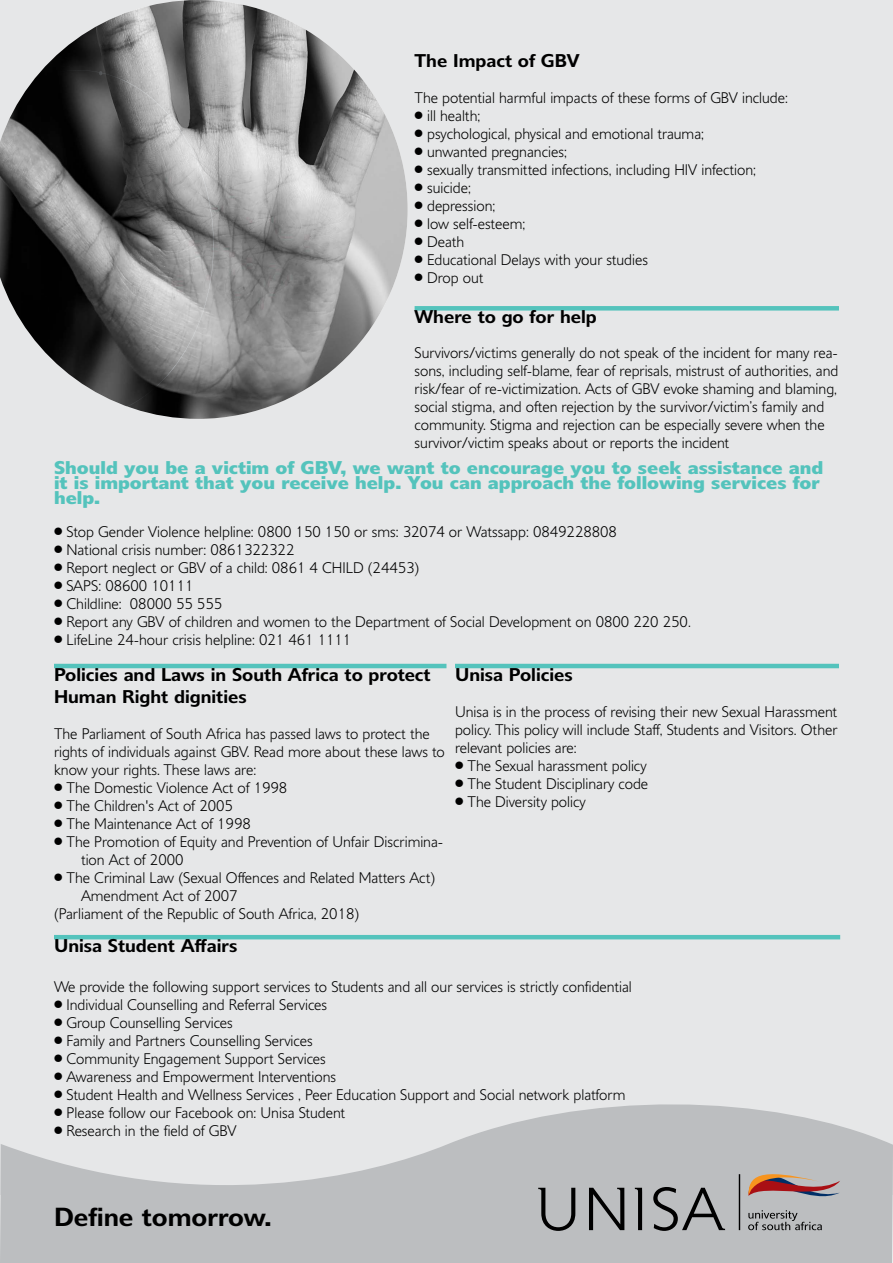
<style>
.page{position:relative;width:893px;height:1263px;background:#fff}
.page>*{position:absolute;margin:0;border:0;box-sizing:border-box;transform-origin:0 0}
.t1{font:600 25.5px "Delargo DT";color:#000}
.t2{font:700 18px/15px "Delargo DT";color:#54c3bc}
.t3{font:600 18px/21.6px "Delargo DT";color:#000}
.t4{font:300 15px/18px "Delargo DT";color:#000}
</style>
<div class="page">
<div style="left:0;top:0;width:893px;height:1195px;background:#e6e7e8"></div>
<svg style="left:0;top:1104px;width:893px;height:159px;fill:#bcbec0"></svg>
<svg style="left:538px;top:1188px;width:37px;height:43px;background:#8d8e90"></svg>
<svg style="left:589px;top:1188px;width:35px;height:42px"></svg>
<svg style="left:635px;top:1188px;width:7px;height:42px"></svg>
<svg style="left:653px;top:1187px;width:72px;height:44px;background:#8f9092"></svg>
<svg style="left:748px;top:1150px;width:92px;height:80px;background:#b0a5a4"></svg>
<hr style="left:739px;top:1174px;width:1px;height:56px;background:#000">
<img style="left:55px;top:0;width:353px;height:417px">
<svg style="left:0;top:56px;width:231px;height:363px;background:#727373"></svg>
<svg style="left:99px;top:71px;width:4px;height:5px"></svg>
<hr style="left:54px;top:664px;width:392px;height:4px;background:#54c3bc">
<hr style="left:455px;top:664px;width:384px;height:4px;background:#54c3bc">
<div style="left:415px;top:306px;width:424px;height:5px;background:#54c3bc"></div>
<hr style="left:54px;top:935px;width:786px;height:4px;background:#54c3bc">
<p class="t3" style="left:415px;top:49px;width:166px">The Impact of GBV</p>
<p class="t4" style="left:415px;top:88px;width:375px">The potential harmful impacts of these forms of GBV include:</p>
<p class="t4" style="left:415px;top:106px;width:67px">• ill health;</p>
<p class="t4" style="left:415px;top:124px;width:291px">• psychological, physical and emotional trauma;</p>
<p class="t4" style="left:415px;top:142px;width:154px">• unwanted pregnancies;</p>
<p class="t4" style="left:415px;top:160px;width:343px">• sexually transmitted infections, including HIV infection;</p>
<p class="t4" style="left:415px;top:178px;width:58px">• suicide;</p>
<p class="t4" style="left:415px;top:196px;width:82px">• depression;</p>
<p class="t4" style="left:415px;top:214px;width:112px">• low self-esteem;</p>
<p class="t4" style="left:415px;top:232px;width:51px">• Death</p>
<p class="t4" style="left:415px;top:250px;width:235px">• Educational Delays with your studies</p>
<p class="t4" style="left:415px;top:268px;width:71px">• Drop out</p>
<p class="t3" style="left:415px;top:306px;width:184px">Where to go for help</p>
<p class="t4" style="left:415px;top:343px;width:425px">Survivors/victims generally do not speak of the incident for many rea&shy;sons, including self-blame, fear of reprisals, mistrust of authorities, and risk/fear of re-victimization. Acts of GBV evoke shaming and blaming, social stigma, and often rejection by the survivor/victim’s family and community. Stigma and rejection can be especially severe when the survivor/victim speaks about or reports the incident</p>
<p class="t2" style="left:54px;top:460px;width:771px">Should you be a victim of GBV, we want to encourage you to seek assistance and it is important that you receive help. You can approach the following services for help.</p>
<p class="t4" style="left:54px;top:523px;width:564px">• Stop Gender Violence helpline: 0800 150 150 or sms: 32074 or Watssapp: 0849228808</p>
<p class="t4" style="left:54px;top:541px;width:242px">• National crisis number: 0861322322</p>
<p class="t4" style="left:54px;top:559px;width:367px">• Report neglect or GBV of a child: 0861 4 CHILD (24453)</p>
<p class="t4" style="left:54px;top:577px;width:141px">• SAPS: 08600 10111</p>
<p class="t4" style="left:54px;top:595px;width:170px">• Childline: 08000 55 555</p>
<p class="t4" style="left:54px;top:613px;width:638px">• Report any GBV of children and women to the Department of Social Development on 0800 220 250.</p>
<p class="t4" style="left:54px;top:631px;width:299px">• LifeLine 24-hour crisis helpline: 021 461 1111</p>
<p class="t3" style="left:54px;top:663px;width:378px">Policies and Laws in South Africa to protect<br>Human Right dignities</p>
<p class="t4" style="left:54px;top:724px;width:392px">The Parliament of South Africa has passed laws to protect the rights of individuals against GBV. Read more about these laws to know your rights. These laws are:</p>
<p class="t4" style="left:54px;top:778px;width:235px">• The Domestic Violence Act of 1998</p>
<p class="t4" style="left:54px;top:796px;width:180px">• The Children's Act of 2005</p>
<p class="t4" style="left:54px;top:814px;width:198px">• The Maintenance Act of 1998</p>
<p class="t4" style="left:81px;top:832px;width:364px;text-indent:-27px">• The Promotion of Equity and Prevention of Unfair Discrimina&shy;tion Act of 2000</p>
<p class="t4" style="left:54px;top:868px;width:383px">• The Criminal Law (Sexual Offences and Related Matters Act)</p>
<p class="t4" style="left:81px;top:886px;width:158px">Amendment Act of 2007</p>
<p class="t4" style="left:54px;top:904px;width:307px">(Parliament of the Republic of South Africa, 2018)</p>
<p class="t3" style="left:455px;top:663px;width:119px">Unisa Policies</p>
<p class="t4" style="left:455px;top:702px;width:384px;text-align:justify">Unisa is in the process of revising their new Sexual Harassment policy. This policy will include Staff, Students and Visitors. Other relevant policies are:</p>
<p class="t4" style="left:455px;top:756px;width:193px">• The Sexual harassment policy</p>
<p class="t4" style="left:455px;top:774px;width:195px">• The Student Disciplinary code</p>
<p class="t4" style="left:455px;top:792px;width:132px">• The Diversity policy</p>
<p class="t3" style="left:54px;top:935px;width:185px">Unisa Student Affairs</p>
<p class="t4" style="left:54px;top:977px;width:579px">We provide the following support services to Students and all our services is strictly confidential</p>
<p class="t4" style="left:54px;top:995px;width:275px">• Individual Counselling and Referral Services</p>
<p class="t4" style="left:54px;top:1013px;width:180px">• Group Counselling Services</p>
<p class="t4" style="left:54px;top:1031px;width:260px">• Family and Partners Counselling Services</p>
<p class="t4" style="left:54px;top:1049px;width:273px">• Community Engagement Support Services</p>
<p class="t4" style="left:54px;top:1067px;width:284px">• Awareness and Empowerment Interventions</p>
<p class="t4" style="left:54px;top:1085px;width:573px">• Student Health and Wellness Services , Peer Education Support and Social network platform</p>
<p class="t4" style="left:54px;top:1103px;width:293px">• Please follow our Facebook on: Unisa Student</p>
<p class="t4" style="left:54px;top:1121px;width:184px">• Research in the field of GBV</p>
<h1 class="t1" style="left:54px;top:1201px;width:219px">Define tomorrow.</h1>
</div>
